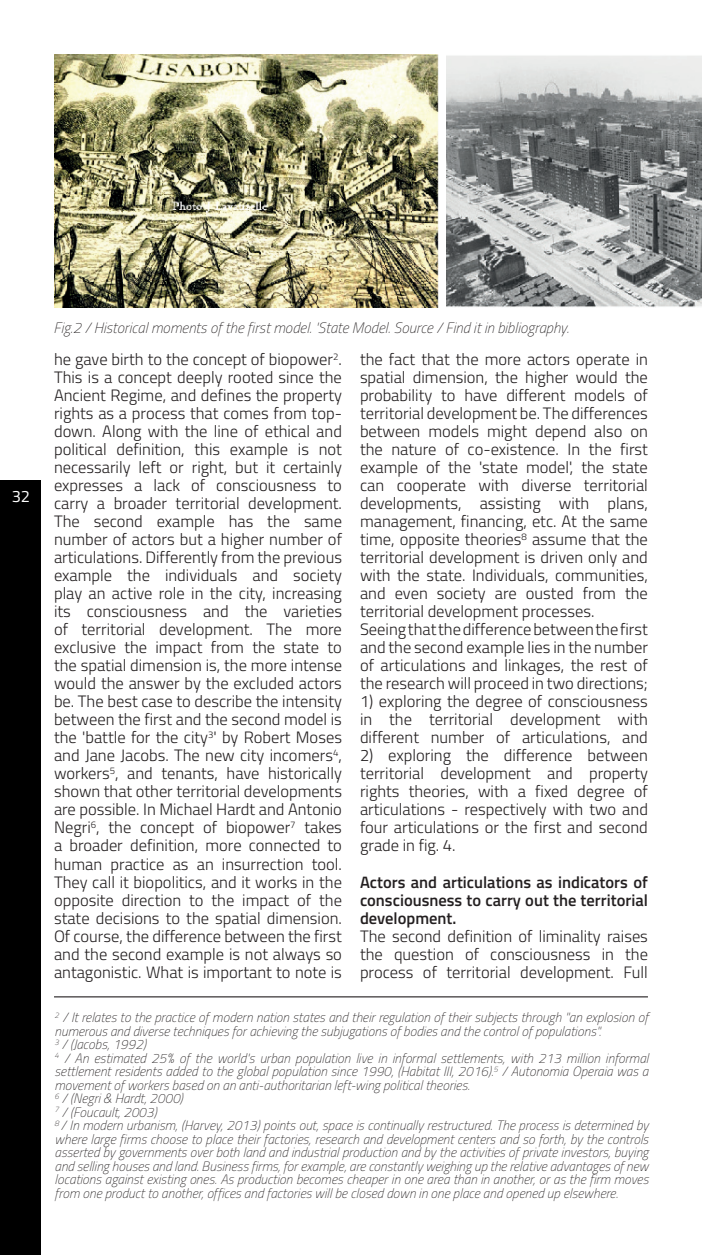
<style>
.page{position:relative;width:702px;height:1255px;background:#fff}
.page>*{position:absolute;margin:0;border:0;box-sizing:border-box;transform-origin:0 0}
.TEXT_BODY{font:300 16.5px/18px "Titillium";color:#231f20;text-align:justify}
.TEXT_BODY-2{font:600 16.5px/18px "Titillium";color:#231f20;text-align:justify}
.t1{font:16.5px "Titillium";color:#fff}
.fig_text{font:italic 100 15px "Titillium";color:#231f20}
.footnotes{font:italic 100 13.5px/13.5px "Titillium";color:#231f20;text-align:justify}
</style>
<div class="page">
<div style="left:0;top:481px;width:40px;height:773px;background:#000"></div>
<hr style="left:54px;top:996px;width:594px;height:1px;background:#231f20">
<img style="left:54px;top:54px;width:384px;height:253px">
<img style="left:446px;top:56px;width:256px;height:251px">
<p class="t1" style="left:12px;top:484px;width:20px">32</p>
<p class="fig_text" style="left:53px;top:317px;width:517px">Fig.2 / Historical moments of the first model. 'State Model. Source / Find it in bibliography.</p>
<p class="TEXT_BODY" style="left:54px;top:349px;width:289px">he gave birth to the concept of biopower<sup>2</sup>.<br>This is a concept deeply rooted since the Ancient Regime, and defines the property rights as a process that comes from top&shy;down. Along with the line of ethical and political definition, this example is not necessarily left or right, but it certainly expresses a lack of consciousness to carry a broader territorial development.<br>The second example has the same number of actors but a higher number of articulations. Differently from the previous example the individuals and society play an active role in the city, increasing its consciousness and the varieties of territorial development. The more exclusive the impact from the state to the spatial dimension is, the more intense would the answer by the excluded actors be. The best case to describe the intensity between the first and the second model is the 'battle for the city<sup>3</sup>' by Robert Moses and Jane Jacobs. The new city incomers<sup>4</sup>, workers<sup>5</sup>, and tenants, have historically shown that other territorial developments are possible. In Michael Hardt and Antonio Negri<sup>6</sup>, the concept of biopower<sup>7</sup> takes a broader definition, more connected to human practice as an insurrection tool.<br>They call it biopolitics, and it works in the opposite direction to the impact of the state decisions to the spatial dimension.<br>Of course, the difference between the first and the second example is not always so antagonistic. What is important to note is</p>
<p class="TEXT_BODY" style="left:360px;top:349px;width:289px">the fact that the more actors operate in spatial dimension, the higher would the probability to have different models of territorial development be. The differences between models might depend also on the nature of co-existence. In the first example of the 'state model', the state can cooperate with diverse territorial developments, assisting with plans, management, financing, etc. At the same time, opposite theories<sup>8</sup> assume that the territorial development is driven only and with the state. Individuals, communities, and even society are ousted from the territorial development processes.</p>
<p class="TEXT_BODY" style="left:360px;top:619px;width:289px">Seeing that the difference between the first and the second example lies in the number of articulations and linkages, the rest of the research will proceed in two directions;</p>
<p class="TEXT_BODY" style="left:360px;top:691px;width:289px">1) exploring the degree of consciousness in the territorial development with different number of articulations, and</p>
<p class="TEXT_BODY" style="left:360px;top:745px;width:289px">2) exploring the difference between territorial development and property rights theories, with a fixed degree of articulations - respectively with two and four articulations or the first and second grade in fig. 4.</p>
<p class="TEXT_BODY-2" style="left:360px;top:871px;width:289px">Actors and articulations as indicators of consciousness to carry out the territorial development.</p>
<p class="TEXT_BODY" style="left:360px;top:925px;width:289px">The second definition of liminality raises the question of consciousness in the process of territorial development. Full</p>
<p class="footnotes" style="left:55px;top:1009px;width:595px"><sup>2</sup> / It relates to the practice of modern nation states and their regulation of their subjects through "an explosion of numerous and diverse techniques for achieving the subjugations of bodies and the control of populations".</p>
<p class="footnotes" style="left:55px;top:1036px;width:93px"><sup>3</sup> / (Jacobs, 1992)</p>
<p class="footnotes" style="left:55px;top:1050px;width:595px"><sup>4</sup> / An estimated 25% of the world's urban population live in informal settlements, with 213 million informal settlement residents added to the global population since 1990, (Habitat III, 2016).<sup>5</sup> / Autonomia Operaia was a movement of workers based on an anti-authoritarian left-wing political theories.</p>
<p class="footnotes" style="left:55px;top:1090px;width:130px"><sup>6</sup> / (Negri &amp; Hardt, 2000)</p>
<p class="footnotes" style="left:55px;top:1104px;width:104px"><sup>7</sup> / (Foucault, 2003)</p>
<p class="footnotes" style="left:55px;top:1117px;width:595px"><sup>8</sup> / In modern urbanism, (Harvey, 2013) points out, space is continually restructured. The process is determined by where large firms choose to place their factories, research and development centers and so forth, by the controls asserted by governments over both land and industrial production and by the activities of private investors, buying and selling houses and land. Business firms, for example, are constantly weighing up the relative advantages of new locations against existing ones. As production becomes cheaper in one area than in another, or as the firm moves from one product to another, offices and factories will be closed down in one place and opened up elsewhere.</p>
</div>
